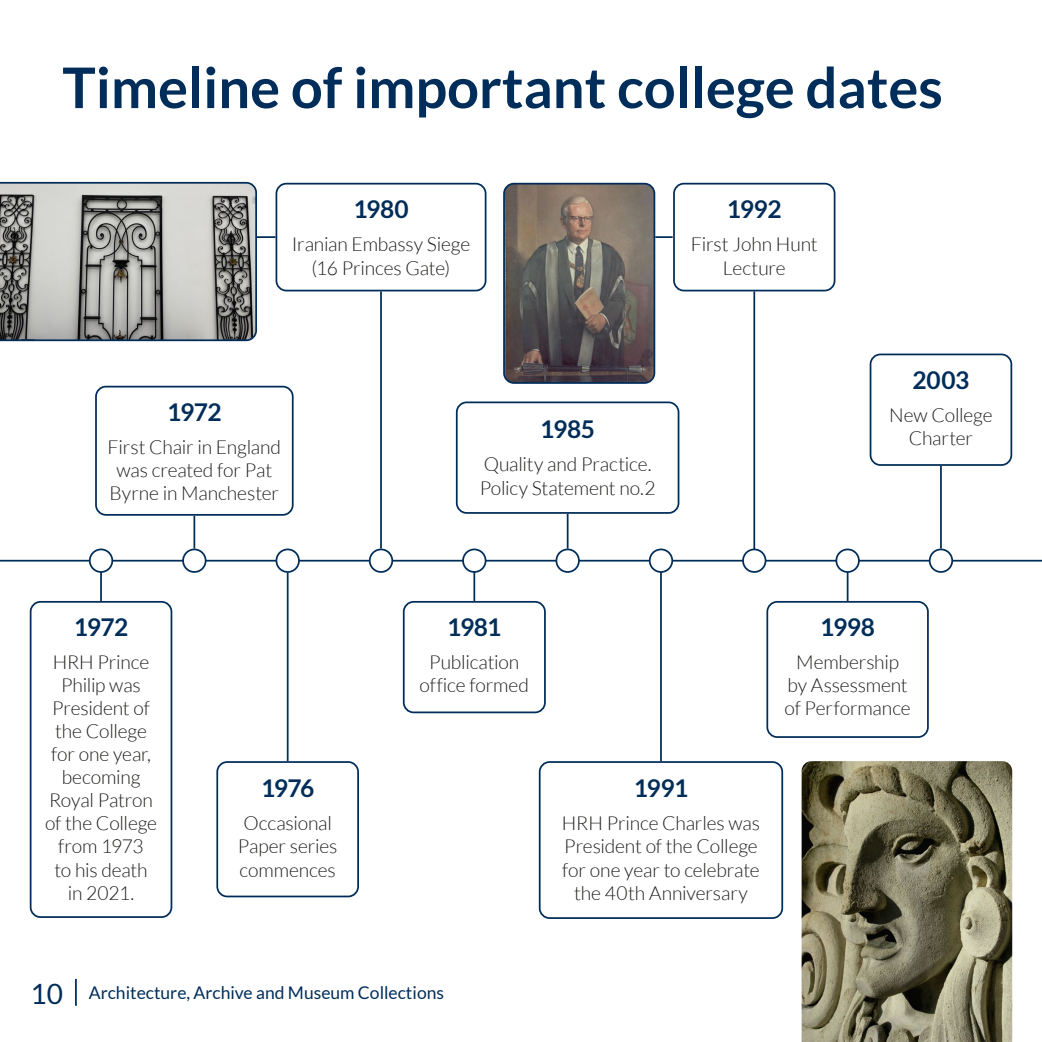
<style>
.page{position:relative;width:1042px;height:1042px;background:#fff}
.page>*{position:absolute;margin:0;border:0;box-sizing:border-box;transform-origin:0 0}
.t1{font:700 56px "Lato";color:#002d59}
.t2{font:700 24.5px "Lato";letter-spacing:-.02em;color:#002d59}
.t3{font:300 19.25px/23.1px "Lato";letter-spacing:-.01em;color:#1d1d1b;text-align:center}
.t4{font:17.5px "Lato";color:#002d59}
.s1{font-size:28px}
</style>
<div class="page">
<hr style="left:75px;top:979px;width:2px;height:27px;background:#002d59">
<hr style="left:0;top:560px;width:1042px;height:1px;background:#002d59">
<div style="left:30px;top:601px;width:142px;height:317px;border:2px solid #002d59;border-radius:10px"></div>
<div style="left:539px;top:761px;width:244px;height:158px;border:2px solid #002d59;border-radius:10px"></div>
<hr style="left:100px;top:560px;width:2px;height:41px;background:#002d59">
<div style="left:403px;top:601px;width:143px;height:112px;border:2px solid #002d59;border-radius:10px"></div>
<div style="left:766px;top:601px;width:163px;height:137px;border:2px solid #002d59;border-radius:10px"></div>
<hr style="left:473px;top:566px;width:2px;height:35px;background:#002d59">
<hr style="left:847px;top:566px;width:1px;height:35px;background:#002d59">
<hr style="left:660px;top:566px;width:2px;height:195px;background:#002d59">
<div style="left:216px;top:761px;width:143px;height:136px;border:2px solid #002d59;border-radius:10px"></div>
<hr style="left:287px;top:573px;width:1px;height:188px;background:#002d59">
<div style="left:95px;top:386px;width:199px;height:130px;border:2px solid #002d59;border-radius:10px"></div>
<hr style="left:193px;top:516px;width:2px;height:32px;background:#002d59">
<hr style="left:940px;top:466px;width:2px;height:82px;background:#002d59">
<div style="left:275px;top:183px;width:211px;height:108px;border:2px solid #002d59;border-radius:10px"></div>
<hr style="left:380px;top:291px;width:2px;height:257px;background:#002d59">
<div style="left:673px;top:183px;width:162px;height:108px;border:2px solid #002d59;border-radius:10px"></div>
<hr style="left:753px;top:291px;width:2px;height:269px;background:#002d59">
<div style="left:456px;top:401px;width:223px;height:113px;border:2px solid #002d59;border-radius:10px"></div>
<hr style="left:567px;top:514px;width:1px;height:34px;background:#002d59">
<hr style="left:252px;top:236px;width:23px;height:2px;background:#002d59">
<svg style="left:655px;top:236px;width:17px;height:2px"></svg>
<div style="left:90px;top:549px;width:22px;height:23px;background:#fff;border-radius:50%"></div>
<div style="left:89px;top:548px;width:24px;height:25px;border:2px solid #002d59;border-radius:50%"></div>
<div style="left:743px;top:549px;width:22px;height:23px;background:#fff;border-radius:50%"></div>
<div style="left:742px;top:548px;width:24px;height:25px;border:2px solid #002d59;border-radius:50%"></div>
<div style="left:463px;top:549px;width:22px;height:23px;background:#fff;border-radius:50%"></div>
<div style="left:462px;top:548px;width:24px;height:25px;border:2px solid #002d59;border-radius:50%"></div>
<div style="left:650px;top:549px;width:22px;height:23px;background:#fff;border-radius:50%"></div>
<div style="left:649px;top:548px;width:24px;height:25px;border:2px solid #002d59;border-radius:50%"></div>
<div style="left:276px;top:549px;width:23px;height:23px;background:#fff;border-radius:50%"></div>
<div style="left:275px;top:548px;width:25px;height:25px;border:2px solid #002d59;border-radius:50%"></div>
<div style="left:929px;top:549px;width:23px;height:23px;background:#fff;border-radius:50%"></div>
<div style="left:929px;top:548px;width:24px;height:25px;border:2px solid #002d59;border-radius:50%"></div>
<div style="left:183px;top:549px;width:23px;height:23px;background:#fff;border-radius:50%"></div>
<div style="left:182px;top:548px;width:24px;height:25px;border:2px solid #002d59;border-radius:50%"></div>
<div style="left:836px;top:549px;width:23px;height:23px;background:#fff;border-radius:50%"></div>
<div style="left:835px;top:548px;width:25px;height:25px;border:2px solid #002d59;border-radius:50%"></div>
<div style="left:370px;top:549px;width:22px;height:23px;background:#fff;border-radius:50%"></div>
<div style="left:369px;top:548px;width:24px;height:25px;border:2px solid #002d59;border-radius:50%"></div>
<div style="left:556px;top:549px;width:23px;height:23px;background:#fff;border-radius:50%"></div>
<div style="left:555px;top:548px;width:25px;height:25px;border:2px solid #002d59;border-radius:50%"></div>
<img style="left:504px;top:184px;width:150px;height:199px">
<div style="left:503px;top:183px;width:152px;height:201px;border:2px solid #002d59;border-radius:10px"></div>
<svg style="left:0;top:182px;width:257px;height:159px;background:#9a9b98"></svg>
<img style="left:801px;top:761px;width:211px;height:281px">
<div style="left:869px;top:353px;width:143px;height:113px;border:2px solid #002d59;border-radius:10px"></div>
<h1 class="t1" style="left:62px;top:56px;width:882px">Timeline of important college dates</h1>
<p class="t2" style="left:353px;top:195px;width:57px">1980</p>
<p class="t3" style="left:292px;top:233px;width:180px">Iranian Embassy Siege (16 Princes Gate)</p>
<p class="t2" style="left:727px;top:195px;width:56px">1992</p>
<p class="t3" style="left:691px;top:233px;width:128px">First John Hunt<br>Lecture</p>
<p class="t2" style="left:167px;top:398px;width:56px">1972</p>
<p class="t3" style="left:108px;top:436px;width:175px">First Chair in England was created for Pat<br>Byrne in Manchester</p>
<p class="t2" style="left:540px;top:415px;width:56px">1985</p>
<p class="t3" style="left:480px;top:453px;width:177px;text-align:left">Quality and Practice.<br>Policy Statement no.2</p>
<p class="t2" style="left:912px;top:366px;width:59px">2003</p>
<p class="t3" style="left:889px;top:404px;width:105px">New College<br>Charter</p>
<p class="t2" style="left:74px;top:612px;width:56px">1972</p>
<p class="t3" style="left:45px;top:650px;width:113px">HRH Prince<br>Philip was<br>President of the College for one year, becoming<br>Royal Patron of the College from 1973<br>to his death in 2021.</p>
<p class="t2" style="left:261px;top:774px;width:55px">1976</p>
<p class="t3" style="left:238px;top:812px;width:101px;text-align:left">Occasional<br>Paper series commences</p>
<p class="t2" style="left:447px;top:612px;width:56px">1981</p>
<p class="t3" style="left:420px;top:650px;width:111px">Publication office formed</p>
<p class="t4" style="left:31px;top:983px;width:415px"><span class="s1">10</span> Architecture, Archive and Museum Collections</p>
<p class="t2" style="left:634px;top:774px;width:56px">1991</p>
<p class="t3" style="left:562px;top:812px;width:200px">HRH Prince Charles was<br>President of the College for one year to celebrate the 40th Anniversary</p>
<p class="t2" style="left:820px;top:612px;width:56px">1998</p>
<p class="t3" style="left:784px;top:650px;width:128px">Membership by Assessment of Performance</p>
</div>
